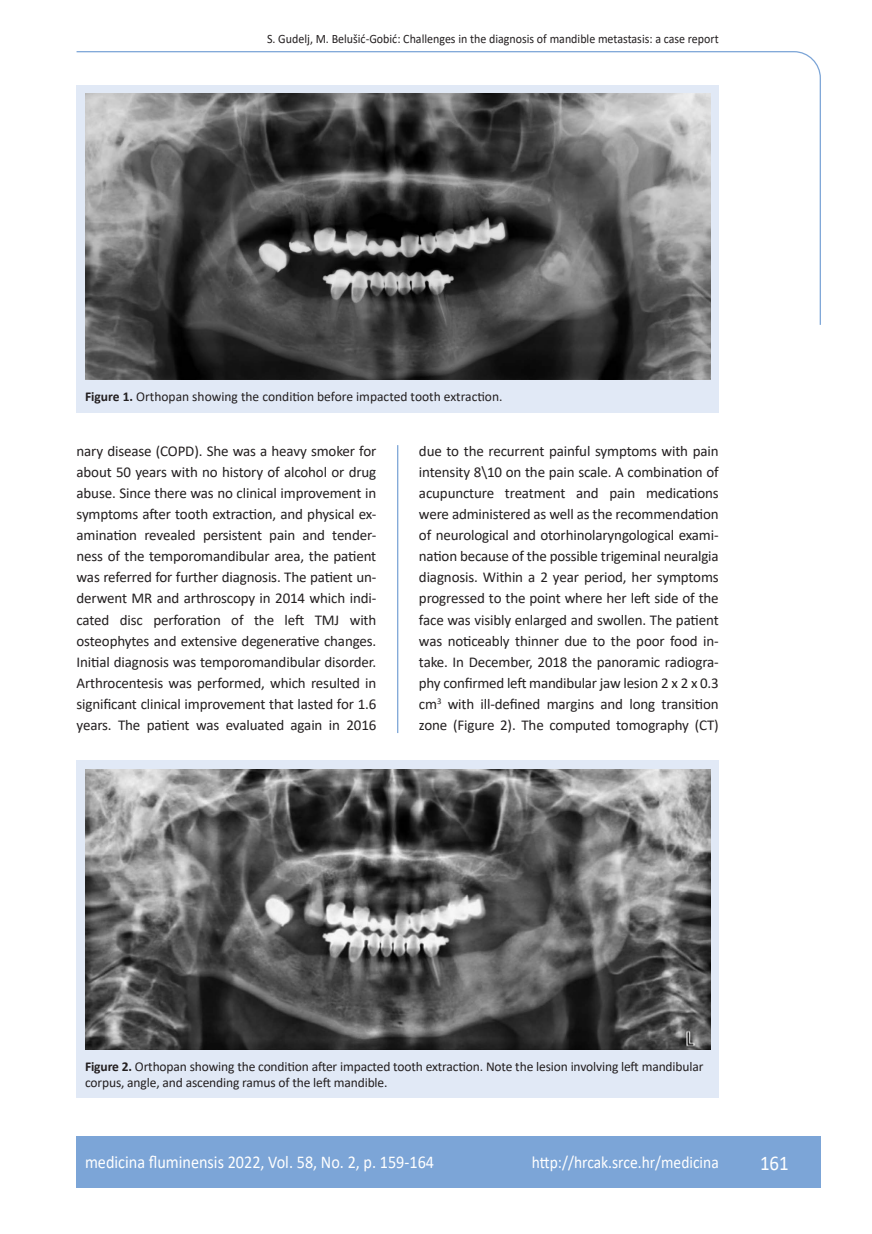
<style>
.page{position:relative;width:872px;height:1234px;background:#fff}
.page>*{position:absolute;margin:0;border:0;box-sizing:border-box;transform-origin:0 0}
.t1{font:21px "Calibri";color:#fff;scale:.9 1}
.t2{font:18px "Calibri";color:#fff;scale:.9 1}
.t3{font:17.25px "Calibri";color:#fff;scale:.9 1}
.osnovni_tekst_engl{font:15px/21px "Calibri";letter-spacing:-.01em;color:#231f20;text-align:justify}
.potpis_slika{font:13.5px/16.5px "Calibri";letter-spacing:-.01em;color:#231f20}
.glava{font:12.75px "Calibri";color:#231f20;scale:.94 1}
.s1{font-weight:700}
</style>
<div class="page">
<svg style="left:76px;top:51px;width:745px;height:275px"></svg>
<hr style="left:397px;top:445px;width:1px;height:288px;background:#7ca5d7">
<div style="left:77px;top:1135px;width:744px;height:51px;background:#7ca5d7"></div>
<div style="left:77px;top:85px;width:642px;height:327px;background:#e1e9f6"></div>
<img style="left:85px;top:94px;width:625px;height:286px">
<div style="left:77px;top:760px;width:642px;height:337px;background:#e1e9f6"></div>
<img style="left:85px;top:769px;width:625px;height:280px">
<p class="glava" style="left:267px;top:29px;width:482px">S. Gudelj, M. Belušić-Gobić: Challenges in the diagnosis of mandible metastasis: a case report</p>
<p class="potpis_slika" style="left:85px;top:387px;width:419px"><span class="s1">Figure 1.</span> Orthopan showing the condition before impacted tooth extraction.</p>
<p class="osnovni_tekst_engl" style="left:77px;top:440px;width:301px">nary disease (COPD). She was a heavy smoker for about 50 years with no history of alcohol or drug abuse. Since there was no clinical improvement in symptoms after tooth extraction, and physical ex&shy;amination revealed persistent pain and tender&shy;ness of the temporomandibular area, the patient was referred for further diagnosis. The patient un&shy;derwent MR and arthroscopy in 2014 which indi&shy;cated disc perforation of the left TMJ with osteophytes and extensive degenerative changes.<br>Initial diagnosis was temporomandibular disorder.<br>Arthrocentesis was performed, which resulted in significant clinical improvement that lasted for 1.6 years. The patient was evaluated again in 2016</p>
<p class="osnovni_tekst_engl" style="left:419px;top:440px;width:301px">due to the recurrent painful symptoms with pain intensity 8\10 on the pain scale. A combination of acupuncture treatment and pain medications were administered as well as the recommendation of neurological and otorhinolaryngological exami&shy;nation because of the possible trigeminal neuralgia diagnosis. Within a 2 year period, her symptoms progressed to the point where her left side of the face was visibly enlarged and swollen. The patient was noticeably thinner due to the poor food in&shy;take. In December, 2018 the panoramic radiogra&shy;phy confirmed left mandibular jaw lesion 2 x 2 x 0.3 cm<sup>3</sup> with ill-defined margins and long transition zone (Figure 2). The computed tomography (CT)</p>
<p class="potpis_slika" style="left:85px;top:1057px;width:620px"><span class="s1">Figure 2.</span> Orthopan showing the condition after impacted tooth extraction. Note the lesion involving left mandibular corpus, angle, and ascending ramus of the left mandible.</p>
<p class="t2" style="left:85px;top:1149px;width:389px">medicina fluminensis 2022, Vol. 58, No. 2, p. 159-164</p>
<p class="t3" style="left:532px;top:1150px;width:209px">http://hrcak.srce.hr/medicina</p>
<p class="t1" style="left:760px;top:1147px;width:33px">161</p>
</div>
